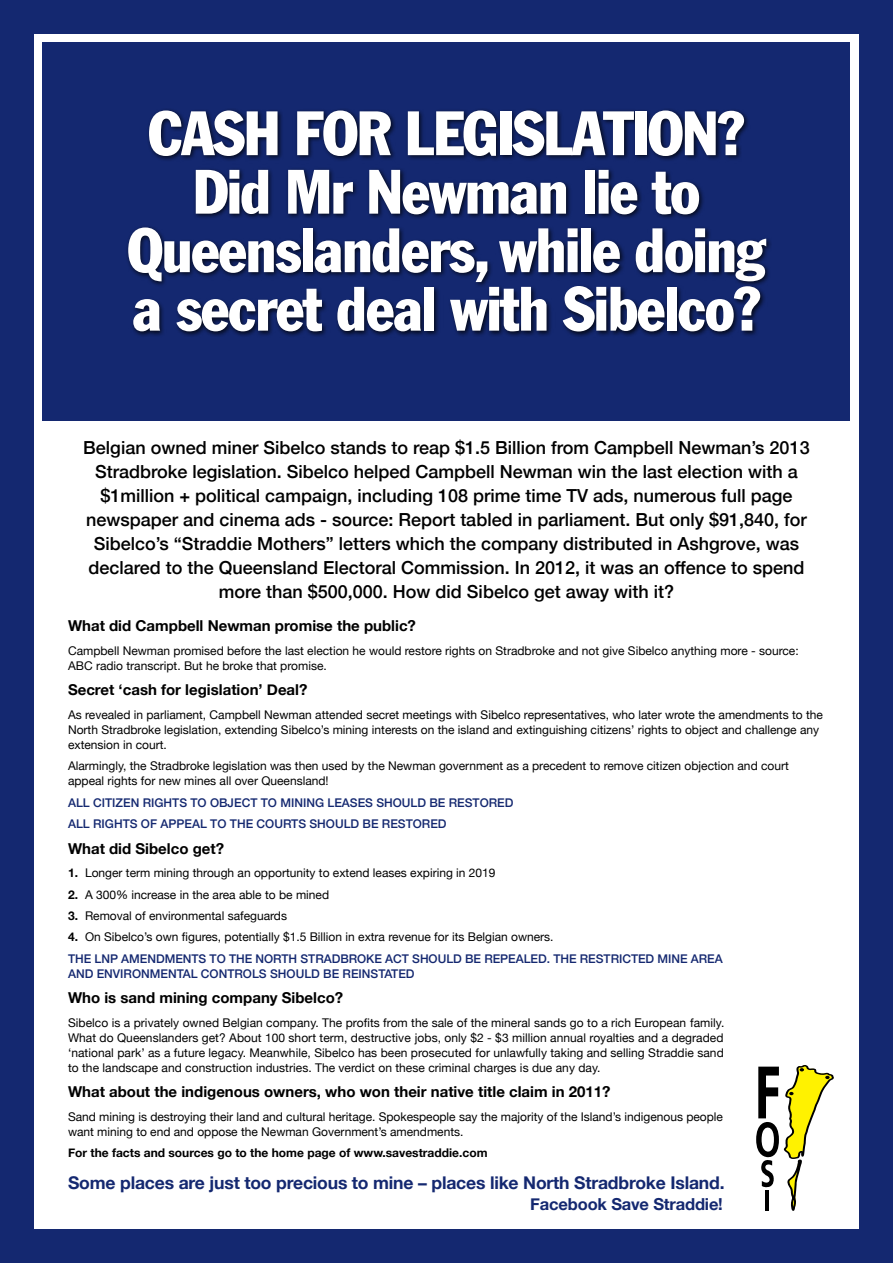
<style>
.page{position:relative;width:893px;height:1263px;background:#142870}
.page>*{position:absolute;margin:0;border:0;box-sizing:border-box;transform-origin:0 0}
.t1{font:condensed 61.5px/58.5px "Franklin Gothic";letter-spacing:-.02em;color:#fff;text-align:center}
.t2{font:500 18px/24px "Helvetica Neue";color:#000;text-align:center}
.t3{font:700 17.55px "Helvetica Neue";letter-spacing:-.01em;color:#142870}
.t4{font:700 16.5px "Helvetica Neue";letter-spacing:-.01em;color:#142870}
.t5{font:700 15px "Helvetica Neue";color:#000}
.t6{font:12px/15px "Helvetica Neue";color:#000}
.t7{font:500 12px/21.5px "Helvetica Neue";color:#142870}
.t8{font:700 12px "Helvetica Neue";color:#000}
.s1{font-weight:700}
.s2{font-weight:500;color:#142870}
</style>
<div class="page">
<div style="left:34px;top:34px;width:825px;height:1195px;background:#fff"></div>
<div style="left:43px;top:43px;width:807px;height:378px;background:#142870"></div>
<div style="left:125px;top:108px;width:647px;height:230px;background:#000;opacity:.75"></div>
<svg style="left:756px;top:1065px;width:78px;height:146px"></svg>
<p class="t1" style="left:128px;top:104px;width:639px">CASH FOR LEGISLATION?<br>Did Mr Newman lie to<br>Queenslanders, while doing a secret deal with Sibelco?</p>
<p class="t2" style="left:83px;top:434px;width:728px">Belgian owned miner Sibelco stands to reap $1.5 Billion from Campbell Newman’s 2013<br>Stradbroke legislation. Sibelco helped Campbell Newman win the last election with a $1million + political campaign, including 108 prime time TV ads, numerous full page newspaper and cinema ads - source: Report tabled in parliament. But only $91,840, for Sibelco’s “Straddie Mothers” letters which the company distributed in Ashgrove, was declared to the Queensland Electoral Commission. In 2012, it was an offence to spend more than $500,000. How did Sibelco get away with it?</p>
<p class="t5" style="left:68px;top:614px;width:349px">What did Campbell Newman promise the public?</p>
<p class="t6" style="left:68px;top:644px;width:732px">Campbell Newman promised before the last election he would restore rights on Stradbroke and not give Sibelco anything more - source:<br>ABC radio transcript. But he broke that promise.</p>
<p class="t5" style="left:68px;top:678px;width:241px">Secret ‘cash for legislation’ Deal?</p>
<p class="t6" style="left:68px;top:708px;width:756px">As revealed in parliament, Campbell Newman attended secret meetings with Sibelco representatives, who later wrote the amendments to the<br>North Stradbroke legislation, extending Sibelco’s mining interests on the island and extinguishing citizens’ rights to object and challenge any extension in court.</p>
<p class="t6" style="left:68px;top:759px;width:722px">Alarmingly, the Stradbroke legislation was then used by the Newman government as a precedent to remove citizen objection and court appeal rights for new mines all over Queensland!</p>
<p class="t7" style="left:68px;top:791px;width:447px">ALL CITIZEN RIGHTS TO OBJECT TO MINING LEASES SHOULD BE RESTORED<br>ALL RIGHTS OF APPEAL TO THE COURTS SHOULD BE RESTORED</p>
<p class="t5" style="left:68px;top:836px;width:158px">What did Sibelco get?</p>
<p class="t6" style="left:68px;top:866px;width:429px"><span class="s1">1.</span> Longer term mining through an opportunity to extend leases expiring in 2019</p>
<p class="t6" style="left:68px;top:887px;width:263px"><span class="s1">2.</span> A 300% increase in the area able to be mined</p>
<p class="t6" style="left:68px;top:909px;width:221px"><span class="s1">3.</span> Removal of environmental safeguards</p>
<p class="t6" style="left:68px;top:927px;width:656px;line-height:21.3px"><span class="s1">4.</span> On Sibelco’s own figures, potentially $1.5 Billion in extra revenue for its Belgian owners.<br><span class="s2">THE LNP AMENDMENTS TO THE NORTH STRADBROKE ACT SHOULD BE REPEALED. THE RESTRICTED MINE AREA</span></p>
<p class="t7" style="left:68px;top:962px;width:348px">AND ENVIRONMENTAL CONTROLS SHOULD BE REINSTATED</p>
<p class="t5" style="left:68px;top:986px;width:277px">Who is sand mining company Sibelco?</p>
<p class="t6" style="left:68px;top:1016px;width:658px;text-align:justify">Sibelco is a privately owned Belgian company. The profits from the sale of the mineral sands go to a rich European family.<br>What do Queenslanders get? About 100 short term, destructive jobs, only $2 - $3 million annual royalties and a degraded ‘national park’ as a future legacy. Meanwhile, Sibelco has been prosecuted for unlawfully taking and selling Straddie sand to the landscape and construction industries. The verdict on these criminal charges is due any day.</p>
<p class="t5" style="left:68px;top:1080px;width:544px">What about the indigenous owners, who won their native title claim in 2011?</p>
<p class="t6" style="left:68px;top:1110px;width:656px">Sand mining is destroying their land and cultural heritage. Spokespeople say the majority of the Island’s indigenous people want mining to end and oppose the Newman Government’s amendments.</p>
<p class="t8" style="left:68px;top:1144px;width:421px">For the facts and sources go to the home page of www.savestraddie.com</p>
<p class="t3" style="left:68px;top:1169px;width:658px">Some places are just too precious to mine – places like North Stradbroke Island.</p>
<p class="t4" style="left:530px;top:1191px;width:194px">Facebook Save Straddie!</p>
</div>
